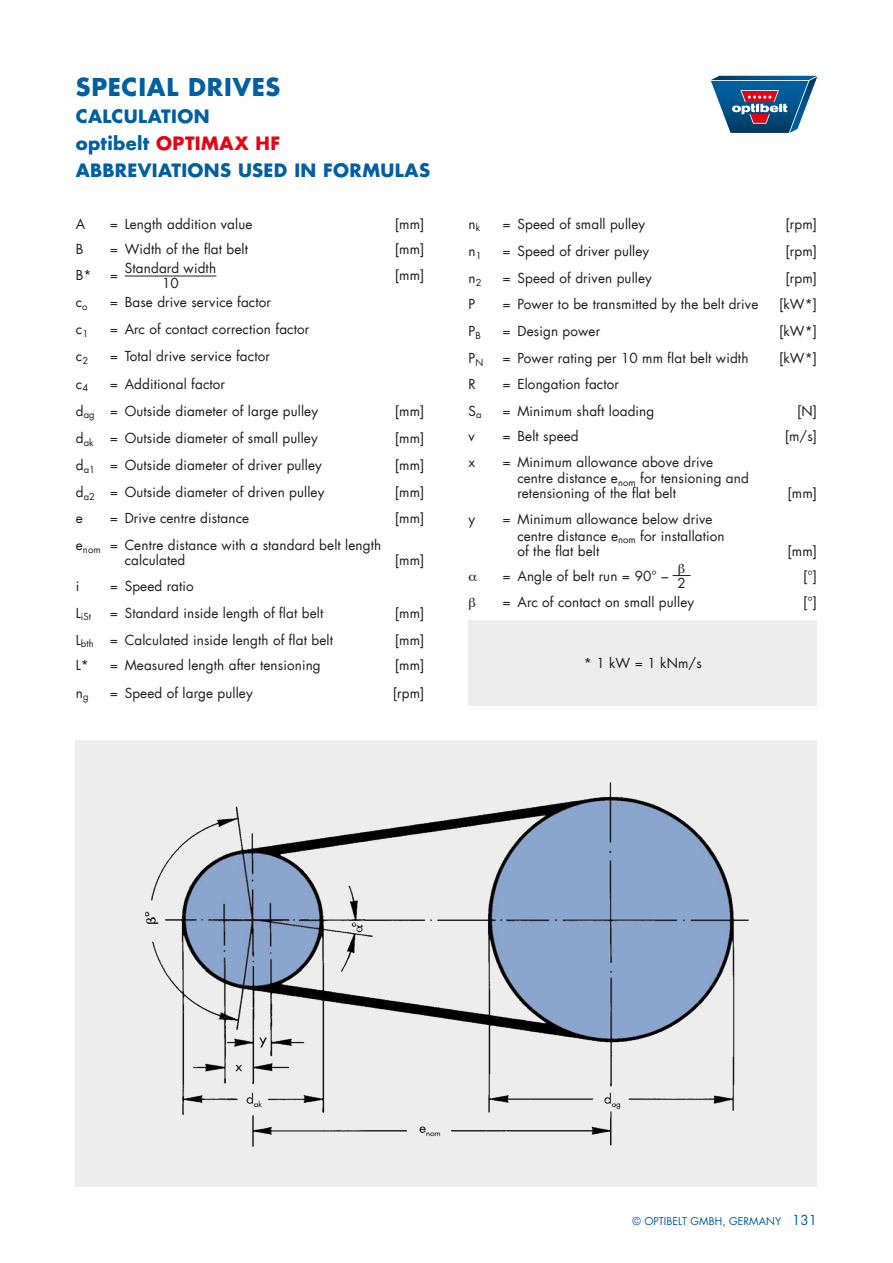
<style>
.page{position:relative;width:893px;height:1263px;background:#fff}
.page>*{position:absolute;margin:0;border:0;box-sizing:border-box;transform-origin:0 0}
.t1{font:700 24px "Futura Com";letter-spacing:.03em;color:#005f9f}
.t2{font:700 18px/27px "Futura Com";letter-spacing:.02em;color:#005f9f}
.t3{font:13.5px/16.5px "Futura Com";letter-spacing:.01em;color:#1d1d1b}
.t4{font:10.5px "Futura Com";letter-spacing:.01em;color:#005f9f}
.t5{font:9.45px "Futura Com";color:#1d1d1b}
.s1{color:#e30313}
.s2{font-size:13.5px}
</style>
<div class="page">
<svg style="left:711px;top:76px;width:106px;height:57px"></svg>
<hr style="left:125px;top:276px;width:91px;height:1px;background:#1d1d1b">
<div style="left:468px;top:620px;width:349px;height:85px;background:#ededed"></div>
<div style="left:76px;top:741px;width:741px;height:446px;background:#ededed"></div>
<img style="left:145px;top:782px;width:604px;height:365px">
<svg style="left:673px;top:575px;width:18px;height:1px"></svg>
<h1 class="t1" style="left:76px;top:68px;width:206px">SPECIAL DRIVES</h1>
<h2 class="t2" style="left:76px;top:102px;width:356px">CALCULATION<br>optibelt <span class="s1">OPTIMAX HF<br></span>ABBREVIATIONS USED IN FORMULAS</h2>
<p class="t3" style="left:76px;top:215px;width:11px">A</p>
<p class="t3" style="left:110px;top:215px;width:144px">= Length addition value</p>
<p class="t3" style="left:395px;top:215px;width:31px">[mm]</p>
<p class="t3" style="left:76px;top:241px;width:9px">B</p>
<p class="t3" style="left:110px;top:241px;width:140px">= Width of the flat belt</p>
<p class="t3" style="left:395px;top:241px;width:31px">[mm]</p>
<p class="t3" style="left:76px;top:267px;width:17px">B*</p>
<p class="t3" style="left:110px;top:267px;width:10px">=</p>
<p class="t3" style="left:125px;top:260px;width:93px;line-height:15px;text-align:center">Standard width<br>10</p>
<p class="t3" style="left:395px;top:267px;width:31px">[mm]</p>
<p class="t3" style="left:76px;top:294px;width:13px">c<sub>o</sub></p>
<p class="t3" style="left:110px;top:294px;width:163px">= Base drive service factor</p>
<p class="t3" style="left:76px;top:321px;width:14px">c<sub>1</sub></p>
<p class="t3" style="left:110px;top:321px;width:201px">= Arc of contact correction factor</p>
<p class="t3" style="left:76px;top:348px;width:14px">c<sub>2</sub></p>
<p class="t3" style="left:110px;top:348px;width:162px">= Total drive service factor</p>
<p class="t3" style="left:76px;top:375px;width:14px">c<sub>4</sub></p>
<p class="t3" style="left:76px;top:370px;width:244px;line-height:27.2px;text-indent:34px">= Additional factor<br>d<sub>ag</sub> = Outside diameter of large pulley</p>
<p class="t3" style="left:395px;top:402px;width:31px">[mm]</p>
<p class="t3" style="left:76px;top:429px;width:244px">d<sub>ak</sub> = Outside diameter of small pulley</p>
<p class="t3" style="left:395px;top:429px;width:31px">[mm]</p>
<p class="t3" style="left:76px;top:457px;width:248px">d<sub>a1</sub> = Outside diameter of driver pulley</p>
<p class="t3" style="left:395px;top:457px;width:31px">[mm]</p>
<p class="t3" style="left:76px;top:484px;width:250px">d<sub>a2</sub> = Outside diameter of driven pulley</p>
<p class="t3" style="left:395px;top:484px;width:31px">[mm]</p>
<p class="t3" style="left:76px;top:509px;width:9px">e</p>
<p class="t3" style="left:110px;top:509px;width:141px">= Drive centre distance</p>
<p class="t3" style="left:395px;top:509px;width:31px">[mm]</p>
<p class="t3" style="left:125px;top:537px;width:258px;line-height:15px;text-indent:-49px">e<sub>nom</sub> = Centre distance with a standard belt length calculated</p>
<p class="t3" style="left:395px;top:551px;width:31px">[mm]</p>
<p class="t3" style="left:76px;top:577px;width:5px">i</p>
<p class="t3" style="left:110px;top:577px;width:86px">= Speed ratio</p>
<p class="t5" style="left:76px;top:610px;width:17px"><sup>L</sup>iSt</p>
<p class="t3" style="left:110px;top:604px;width:215px">= Standard inside length of flat belt</p>
<p class="t3" style="left:395px;top:604px;width:31px">[mm]</p>
<p class="t3" style="left:76px;top:631px;width:259px">L<sub>bth</sub> = Calculated inside length of flat belt</p>
<p class="t3" style="left:395px;top:631px;width:31px">[mm]</p>
<p class="t3" style="left:76px;top:657px;width:15px">L*</p>
<p class="t3" style="left:110px;top:657px;width:212px">= Measured length after tensioning</p>
<p class="t3" style="left:395px;top:657px;width:31px">[mm]</p>
<p class="t3" style="left:76px;top:684px;width:14px">n<sub>g</sub></p>
<p class="t3" style="left:110px;top:684px;width:145px">= Speed of large pulley</p>
<p class="t3" style="left:393px;top:684px;width:33px">[rpm]</p>
<p class="t3" style="left:468px;top:215px;width:13px">n<sub>k</sub></p>
<p class="t3" style="left:503px;top:215px;width:144px">= Speed of small pulley</p>
<p class="t3" style="left:785px;top:215px;width:33px">[rpm]</p>
<p class="t3" style="left:468px;top:243px;width:15px">n<sub>1</sub></p>
<p class="t3" style="left:502px;top:243px;width:148px">= Speed of driver pulley</p>
<p class="t3" style="left:785px;top:243px;width:33px">[rpm]</p>
<p class="t3" style="left:468px;top:270px;width:15px">n<sub>2</sub></p>
<p class="t3" style="left:502px;top:270px;width:151px">= Speed of driven pulley</p>
<p class="t3" style="left:785px;top:270px;width:33px">[rpm]</p>
<p class="t3" style="left:468px;top:295px;width:8px">P</p>
<p class="t3" style="left:502px;top:295px;width:257px">= Power to be transmitted by the belt drive</p>
<p class="t3" style="left:779px;top:295px;width:40px">[kW*]</p>
<p class="t3" style="left:468px;top:322px;width:14px">P<sub>B</sub></p>
<p class="t3" style="left:502px;top:322px;width:99px">= Design power</p>
<p class="t3" style="left:779px;top:322px;width:40px">[kW*]</p>
<p class="t3" style="left:468px;top:350px;width:16px">P<sub>N</sub></p>
<p class="t3" style="left:502px;top:350px;width:247px">= Power rating per 10 mm flat belt width</p>
<p class="t3" style="left:779px;top:350px;width:40px">[kW*]</p>
<p class="t3" style="left:468px;top:375px;width:9px">R</p>
<p class="t3" style="left:502px;top:375px;width:118px">= Elongation factor</p>
<p class="t3" style="left:468px;top:402px;width:15px">S<sub>a</sub></p>
<p class="t3" style="left:503px;top:402px;width:153px">= Minimum shaft loading</p>
<p class="t3" style="left:797px;top:402px;width:22px">[N]</p>
<p class="t3" style="left:468px;top:428px;width:8px">v</p>
<p class="t3" style="left:503px;top:428px;width:78px">= Belt speed</p>
<p class="t3" style="left:785px;top:428px;width:34px">[m/s]</p>
<p class="t3" style="left:468px;top:454px;width:8px">x</p>
<p class="t3" style="left:517px;top:454px;width:233px;text-indent:-15px">= Minimum allowance above drive centre distance e<sub>nom</sub> for tensioning and</p>
<p class="t3" style="left:517px;top:485px;width:160px">retensioning of the flat belt</p>
<p class="t3" style="left:788px;top:485px;width:31px">[mm]</p>
<p class="t3" style="left:468px;top:511px;width:8px">y</p>
<p class="t3" style="left:517px;top:511px;width:209px;text-indent:-15px">= Minimum allowance below drive centre distance e<sub>nom</sub> for installation</p>
<p class="t3" style="left:517px;top:542px;width:83px">of the flat belt</p>
<p class="t3" style="left:788px;top:542px;width:31px">[mm]</p>
<p class="t3" style="left:503px;top:568px;width:167px">= Angle of belt run = 90° –</p>
<p class="t3" style="left:677px;top:574px;width:10px">2</p>
<p class="t3" style="left:803px;top:568px;width:16px">[°]</p>
<p class="t3" style="left:503px;top:593px;width:193px">= Arc of contact on small pulley</p>
<p class="t3" style="left:803px;top:593px;width:16px">[°]</p>
<p class="t3" style="left:584px;top:654px;width:119px">* 1 kW = 1 kNm/s</p>
<p class="t4" style="left:632px;top:1214px;width:186px">© OPTIBELT GMBH, GERMANY <span class="s2">131</span></p>
</div>
